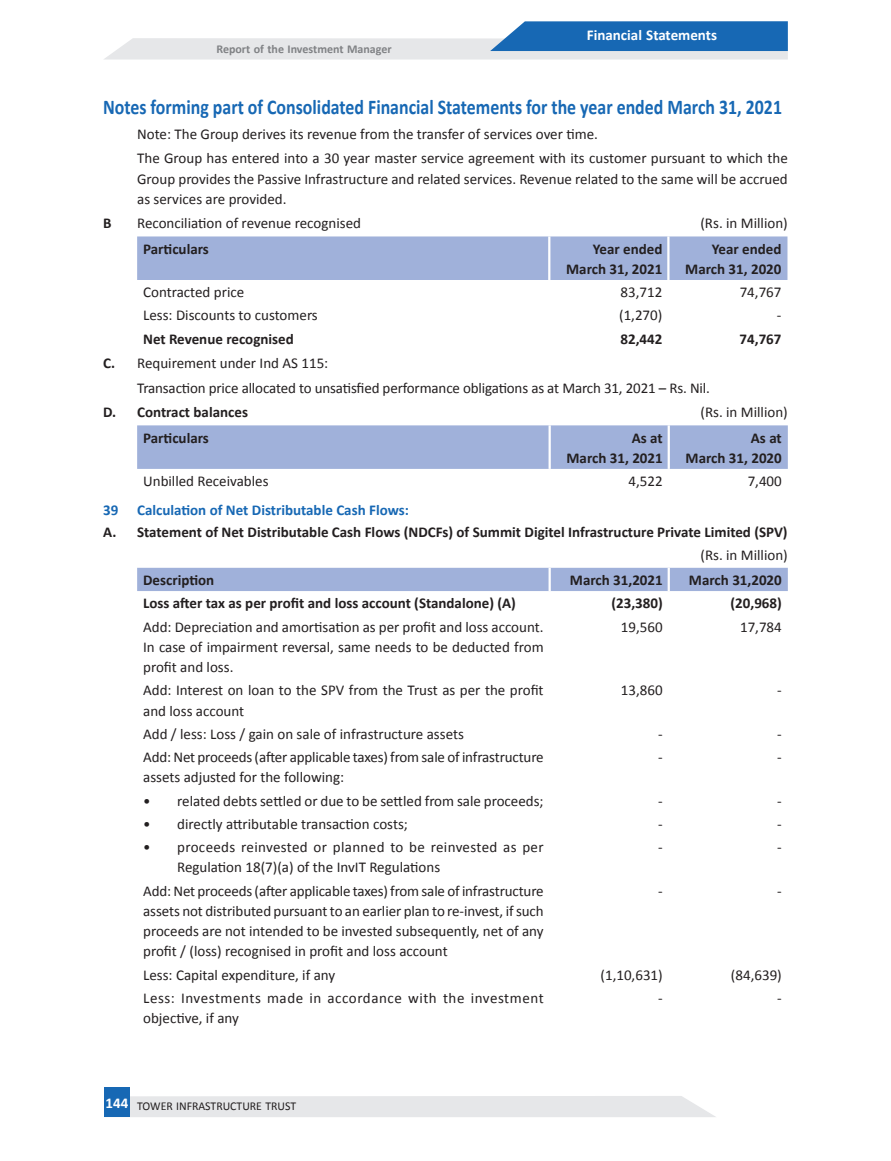
<style>
.page{position:relative;width:891px;height:1161px;background:#fff}
.page>*{position:absolute;margin:0;border:0;box-sizing:border-box;transform-origin:0 0}
.t1{font:700 21px "Calibri";color:#1768b4;scale:.85 1}
.t2{font:15px/20.2px "Calibri";color:#231f20;text-align:justify}
.t3{font:700 15px "Calibri";color:#231f20}
.t4{font:15px/20.2px "Calibri";letter-spacing:.035em;color:#231f20}
.t5{font:700 15px "Calibri";color:#1768b4}
.t6{font:700 15px "Calibri";color:#fff}
.t7{font:700 12px "Calibri";color:#808285}
.t8{font:12px "Calibri";color:#231f20}
.s1{font-weight:700}
</style>
<div class="page">
<div style="left:130px;top:1096px;width:586px;height:21px;background:#e6e7e9"></div>
<div style="left:104px;top:1087px;width:26px;height:30px;background:#1768b4"></div>
<svg style="left:104px;top:21px;width:684px;height:39px"></svg>
<div style="left:137px;top:236px;width:650px;height:44px;background:#a0b1da"></div>
<hr style="left:548px;top:236px;width:2px;height:44px;background:#fff">
<hr style="left:667px;top:236px;width:2px;height:44px;background:#fff">
<div style="left:137px;top:425px;width:651px;height:44px;background:#a0b1da"></div>
<hr style="left:548px;top:425px;width:3px;height:44px;background:#fff">
<hr style="left:667px;top:425px;width:3px;height:44px;background:#fff">
<div style="left:137px;top:568px;width:651px;height:23px;background:#a0b1da"></div>
<hr style="left:548px;top:568px;width:3px;height:23px;background:#fff">
<hr style="left:667px;top:568px;width:3px;height:23px;background:#fff">
<p class="t7" style="left:216px;top:42px;width:177px">Report of the Investment Manager</p>
<p class="t6" style="left:587px;top:26px;width:132px">Financial Statements</p>
<p class="t1" style="left:103px;top:94px;width:800px">Notes forming part of Consolidated Financial Statements for the year ended March 31, 2021</p>
<p class="t2" style="left:137px;top:123px;width:462px">Note: The Group derives its revenue from the transfer of services over time.</p>
<p class="t2" style="left:137px;top:148px;width:652px">The Group has entered into a 30 year master service agreement with its customer pursuant to which the Group provides the Passive Infrastructure and related services. Revenue related to the same will be accrued as services are provided.</p>
<p class="t3" style="left:103px;top:214px;width:10px">B</p>
<p class="t2" style="left:137px;top:213px;width:225px">Reconciliation of revenue recognised</p>
<p class="t2" style="left:700px;top:213px;width:89px">(Rs. in Million)</p>
<p class="t3" style="left:143px;top:239px;width:67px">Particulars</p>
<p class="t3" style="left:593px;top:239px;width:71px">Year ended</p>
<p class="t3" style="left:566px;top:260px;width:98px">March 31, 2021</p>
<p class="t3" style="left:712px;top:239px;width:71px">Year ended</p>
<p class="t3" style="left:685px;top:260px;width:98px">March 31, 2020</p>
<p class="t2" style="left:143px;top:281px;width:103px">Contracted price</p>
<p class="t2" style="left:620px;top:281px;width:43px">83,712</p>
<p class="t2" style="left:740px;top:281px;width:43px">74,767</p>
<p class="t2" style="left:143px;top:305px;width:176px">Less: Discounts to customers</p>
<p class="t2" style="left:619px;top:305px;width:45px">(1,270)</p>
<p class="t2" style="left:777px;top:305px;width:6px">-</p>
<p class="t3" style="left:143px;top:329px;width:152px">Net Revenue recognised</p>
<p class="t3" style="left:620px;top:329px;width:43px">82,442</p>
<p class="t3" style="left:739px;top:329px;width:43px">74,767</p>
<p class="t2" style="left:103px;top:352px;width:227px"><span class="s1">C.</span> Requirement under Ind AS 115:</p>
<p class="t2" style="left:137px;top:377px;width:574px">Transaction price allocated to unsatisfied performance obligations as at March 31, 2021 – Rs. Nil.</p>
<p class="t3" style="left:103px;top:403px;width:146px">D. Contract balances</p>
<p class="t2" style="left:700px;top:401px;width:89px">(Rs. in Million)</p>
<p class="t3" style="left:143px;top:428px;width:67px">Particulars</p>
<p class="t3" style="left:632px;top:428px;width:32px">As at</p>
<p class="t3" style="left:566px;top:449px;width:98px">March 31, 2021</p>
<p class="t3" style="left:751px;top:428px;width:32px">As at</p>
<p class="t3" style="left:685px;top:449px;width:98px">March 31, 2020</p>
<p class="t2" style="left:143px;top:470px;width:127px">Unbilled Receivables</p>
<p class="t2" style="left:628px;top:470px;width:36px">4,522</p>
<p class="t2" style="left:748px;top:470px;width:36px">7,400</p>
<p class="t5" style="left:103px;top:501px;width:17px">39</p>
<p class="t5" style="left:137px;top:501px;width:273px">Calculation of Net Distributable Cash Flows:</p>
<p class="t3" style="left:103px;top:523px;width:686px">A. Statement of Net Distributable Cash Flows (NDCFs) of Summit Digitel Infrastructure Private Limited (SPV)</p>
<p class="t2" style="left:700px;top:544px;width:89px">(Rs. in Million)</p>
<p class="t3" style="left:143px;top:571px;width:73px">Description</p>
<p class="t3" style="left:570px;top:571px;width:94px">March 31,2021</p>
<p class="t3" style="left:689px;top:571px;width:94px">March 31,2020</p>
<p class="t3" style="left:143px;top:594px;width:374px">Loss after tax as per profit and loss account (Standalone) (A)</p>
<p class="t3" style="left:611px;top:594px;width:53px">(23,380)</p>
<p class="t3" style="left:730px;top:594px;width:53px">(20,968)</p>
<p class="t2" style="left:143px;top:616px;width:402px">Add: Depreciation and amortisation as per profit and loss account.<br>In case of impairment reversal, same needs to be deducted from profit and loss.</p>
<p class="t2" style="left:621px;top:616px;width:43px">19,560</p>
<p class="t2" style="left:740px;top:616px;width:43px">17,784</p>
<p class="t2" style="left:143px;top:679px;width:402px">Add: Interest on loan to the SPV from the Trust as per the profit and loss account</p>
<p class="t2" style="left:621px;top:679px;width:43px">13,860</p>
<p class="t2" style="left:777px;top:679px;width:6px">-</p>
<p class="t2" style="left:143px;top:723px;width:322px">Add / less: Loss / gain on sale of infrastructure assets</p>
<p class="t2" style="left:658px;top:723px;width:6px">-</p>
<p class="t2" style="left:777px;top:723px;width:6px">-</p>
<p class="t2" style="left:143px;top:746px;width:402px">Add: Net proceeds (after applicable taxes) from sale of infrastructure assets adjusted for the following:</p>
<p class="t2" style="left:658px;top:746px;width:6px">-</p>
<p class="t2" style="left:777px;top:746px;width:6px">-</p>
<p class="t2" style="left:143px;top:790px;width:402px">• related debts settled or due to be settled from sale proceeds;</p>
<p class="t2" style="left:658px;top:790px;width:6px">-</p>
<p class="t2" style="left:777px;top:790px;width:6px">-</p>
<p class="t2" style="left:143px;top:813px;width:266px">• directly attributable transaction costs;</p>
<p class="t2" style="left:658px;top:813px;width:6px">-</p>
<p class="t2" style="left:777px;top:813px;width:6px">-</p>
<p class="t2" style="left:177px;top:836px;width:368px;text-indent:-34px">• proceeds reinvested or planned to be reinvested as per<br>Regulation 18(7)(a) of the InvIT Regulations</p>
<p class="t2" style="left:658px;top:836px;width:6px">-</p>
<p class="t2" style="left:777px;top:836px;width:6px">-</p>
<p class="t2" style="left:143px;top:880px;width:402px">Add: Net proceeds (after applicable taxes) from sale of infrastructure assets not distributed pursuant to an earlier plan to re-invest, if such proceeds are not intended to be invested subsequently, net of any profit / (loss) recognised in profit and loss account</p>
<p class="t2" style="left:658px;top:880px;width:6px">-</p>
<p class="t2" style="left:777px;top:880px;width:6px">-</p>
<p class="t2" style="left:143px;top:964px;width:194px">Less: Capital expenditure, if any</p>
<p class="t2" style="left:600px;top:964px;width:64px">(1,10,631)</p>
<p class="t2" style="left:731px;top:964px;width:52px">(84,639)</p>
<p class="t4" style="left:143px;top:987px;width:402px">Less: Investments made in accordance with the investment objective, if any</p>
<p class="t2" style="left:658px;top:987px;width:6px">-</p>
<p class="t2" style="left:777px;top:987px;width:6px">-</p>
<p class="t8" style="left:106px;top:1098px;width:192px"><sup>144</sup> TOWER INFRASTRUCTURE TRUST</p>
</div>
